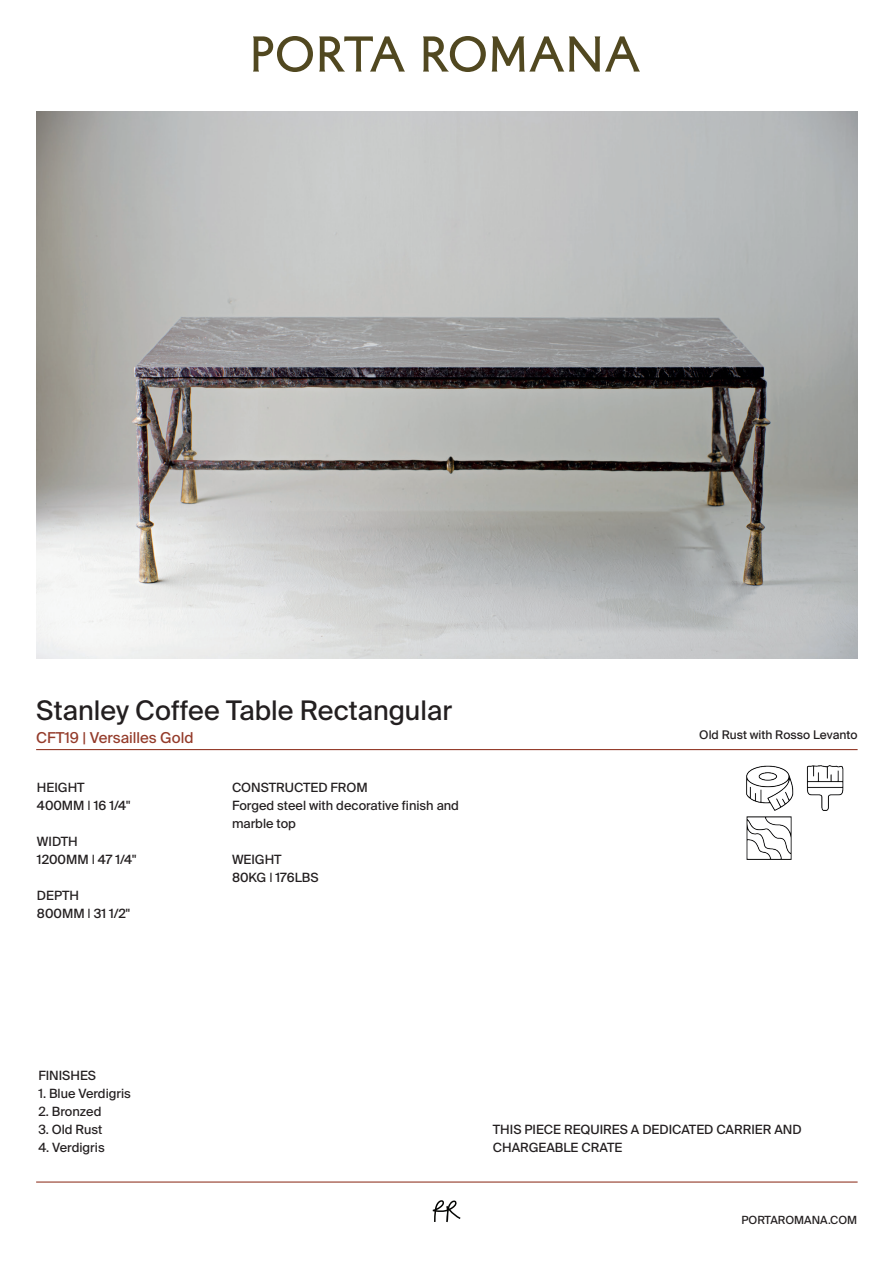
<style>
.page{position:relative;width:893px;height:1263px;background:#fff}
.page>*{position:absolute;margin:0;border:0;box-sizing:border-box;transform-origin:0 0}
.t1{font:27px "Suisse Intl";color:#231f20}
.t2{font:15px "Suisse Intl";color:#943b2a}
.t3{font:12.75px/18px "Suisse Intl";color:#231f20}
.t4{font:12px "Suisse Intl";color:#231f20}
.t5{font:11.25px "Suisse Intl";color:#231f20}
</style>
<div class="page">
<hr style="left:36px;top:749px;width:822px;height:1px;background:#943b2a">
<img style="left:36px;top:111px;width:821px;height:548px">
<svg style="left:253px;top:36px;width:60px;height:36px"></svg>
<svg style="left:319px;top:36px;width:86px;height:36px"></svg>
<svg style="left:423px;top:36px;width:63px;height:36px"></svg>
<svg style="left:492px;top:36px;width:148px;height:36px"></svg>
<svg style="left:433px;top:1200px;width:27px;height:22px"></svg>
<hr style="left:36px;top:1181px;width:822px;height:1px;background:#943b2a">
<img style="left:746px;top:766px;width:48px;height:44px">
<img style="left:806px;top:765px;width:38px;height:45px">
<img style="left:746px;top:817px;width:46px;height:43px">
<h1 class="t1" style="left:36px;top:695px;width:417px">Stanley Coffee Table Rectangular</h1>
<p class="t2" style="left:36px;top:729px;width:159px">CFT19 | Versailles Gold</p>
<p class="t4" style="left:699px;top:727px;width:160px">Old Rust with Rosso Levanto</p>
<p class="t3" style="left:37px;top:779px;width:95px">HEIGHT<br>400MM | 16 1/4"</p>
<p class="t3" style="left:37px;top:833px;width:101px">WIDTH<br>1200MM | 47 1/4"</p>
<p class="t3" style="left:37px;top:887px;width:95px">DEPTH<br>800MM | 31 1/2"</p>
<p class="t3" style="left:38px;top:1067px;width:59px">FINISHES</p>
<p class="t3" style="left:38px;top:1085px;width:94px">1. Blue Verdigris</p>
<p class="t3" style="left:38px;top:1103px;width:64px">2. Bronzed</p>
<p class="t3" style="left:38px;top:1121px;width:66px">3. Old Rust</p>
<p class="t3" style="left:38px;top:1139px;width:68px">4. Verdigris</p>
<p class="t3" style="left:232px;top:779px;width:229px">CONSTRUCTED FROM<br>Forged steel with decorative finish and marble top</p>
<p class="t3" style="left:232px;top:851px;width:88px">WEIGHT<br>80KG | 176LBS</p>
<p class="t3" style="left:493px;top:1121px;width:310px">THIS PIECE REQUIRES A DEDICATED CARRIER AND<br>CHARGEABLE CRATE</p>
<p class="t5" style="left:741px;top:1213px;width:117px">PORTAROMANA.COM</p>
</div>
